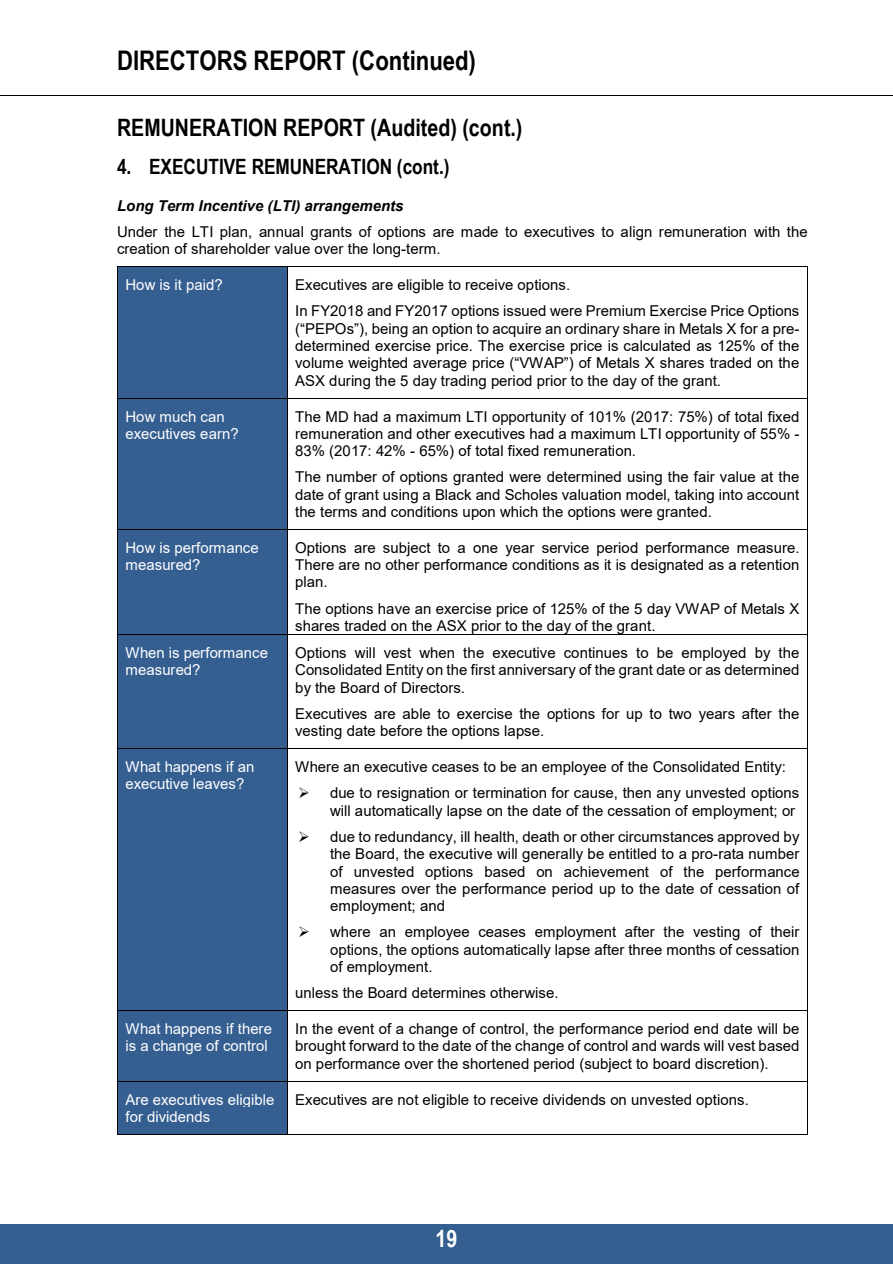
<style>
.page{position:relative;width:893px;height:1264px;background:#fff}
.page>*{position:absolute;margin:0;border:0;box-sizing:border-box;transform-origin:0 0}
.t1{font:700 27px "Arial Narrow";color:#000}
.t2{font:700 24px "Arial Narrow";color:#000}
.t3{font:700 24px "Arial Narrow";color:#fff}
.t4{font:700 21px "Arial Narrow";color:#000}
.t5{font:15px/17.2px "Arial";color:#000;text-align:justify}
.t6{font:15px/17.2px "Arial";color:#fff}
.t7{font:italic 700 15px "Arial";letter-spacing:.005em;color:#000}
</style>
<div class="page">
<div style="left:0;top:1223px;width:893px;height:28px;background:#365f91"></div>
<div style="left:0;top:1251px;width:893px;height:12px;background:#365f91"></div>
<hr style="left:0;top:95px;width:893px;height:1px;background:#000">
<div style="left:118px;top:267px;width:169px;height:131px;background:#365f91"></div>
<hr style="left:118px;top:266px;width:169px;height:1px;background:#000">
<hr style="left:287px;top:266px;width:520px;height:1px;background:#000">
<hr style="left:117px;top:267px;width:1px;height:131px;background:#000">
<hr style="left:287px;top:267px;width:1px;height:131px;background:#000">
<hr style="left:807px;top:267px;width:1px;height:131px;background:#000">
<div style="left:118px;top:398px;width:169px;height:131px;background:#365f91"></div>
<hr style="left:118px;top:398px;width:169px;height:1px;background:#000">
<hr style="left:287px;top:398px;width:520px;height:1px;background:#000">
<hr style="left:117px;top:398px;width:1px;height:131px;background:#000">
<hr style="left:287px;top:398px;width:1px;height:131px;background:#000">
<hr style="left:807px;top:398px;width:1px;height:131px;background:#000">
<div style="left:118px;top:530px;width:169px;height:104px;background:#365f91"></div>
<hr style="left:118px;top:529px;width:169px;height:1px;background:#000">
<hr style="left:287px;top:529px;width:520px;height:1px;background:#000">
<hr style="left:117px;top:530px;width:1px;height:104px;background:#000">
<hr style="left:287px;top:530px;width:1px;height:104px;background:#000">
<hr style="left:807px;top:530px;width:1px;height:104px;background:#000">
<div style="left:118px;top:634px;width:169px;height:114px;background:#365f91"></div>
<hr style="left:118px;top:634px;width:169px;height:1px;background:#000">
<hr style="left:287px;top:634px;width:520px;height:1px;background:#000">
<hr style="left:117px;top:634px;width:1px;height:114px;background:#000">
<hr style="left:287px;top:634px;width:1px;height:114px;background:#000">
<hr style="left:807px;top:634px;width:1px;height:114px;background:#000">
<div style="left:118px;top:749px;width:169px;height:260px;background:#365f91"></div>
<hr style="left:118px;top:748px;width:169px;height:1px;background:#000">
<hr style="left:287px;top:748px;width:520px;height:1px;background:#000">
<hr style="left:117px;top:748px;width:1px;height:261px;background:#000">
<hr style="left:287px;top:748px;width:1px;height:261px;background:#000">
<hr style="left:807px;top:748px;width:1px;height:261px;background:#000">
<div style="left:118px;top:1010px;width:169px;height:70px;background:#365f91"></div>
<hr style="left:118px;top:1009px;width:169px;height:1px;background:#000">
<hr style="left:287px;top:1009px;width:520px;height:1px;background:#000">
<hr style="left:117px;top:1010px;width:1px;height:70px;background:#000">
<hr style="left:287px;top:1010px;width:1px;height:70px;background:#000">
<hr style="left:807px;top:1010px;width:1px;height:70px;background:#000">
<div style="left:118px;top:1081px;width:169px;height:52px;background:#365f91"></div>
<hr style="left:118px;top:1080px;width:169px;height:1px;background:#000">
<hr style="left:287px;top:1080px;width:520px;height:1px;background:#000">
<hr style="left:117px;top:1081px;width:1px;height:52px;background:#000">
<hr style="left:118px;top:1133px;width:169px;height:1px;background:#000">
<hr style="left:287px;top:1081px;width:1px;height:52px;background:#000">
<hr style="left:287px;top:1133px;width:520px;height:1px;background:#000">
<hr style="left:807px;top:1081px;width:1px;height:52px;background:#000">
<p class="t1" style="left:117px;top:40px;width:360px">DIRECTORS REPORT (Continued)</p>
<p class="t2" style="left:117px;top:109px;width:407px">REMUNERATION REPORT (Audited) (cont.)</p>
<p class="t4" style="left:117px;top:151px;width:334px">4. EXECUTIVE REMUNERATION (cont.)</p>
<p class="t7" style="left:117px;top:195px;width:288px">Long Term Incentive (LTI) arrangements</p>
<p class="t5" style="left:117px;top:223px;width:692px">Under the LTI plan, annual grants of options are made to executives to align remuneration with the creation of shareholder value over the long-term.</p>
<p class="t6" style="left:125px;top:276px;width:99px">How is it paid?</p>
<p class="t5" style="left:295px;top:276px;width:277px">Executives are eligible to receive options.</p>
<p class="t5" style="left:295px;top:302px;width:506px">In FY2018 and FY2017 options issued were Premium Exercise Price Options (“PEPOs”), being an option to acquire an ordinary share in Metals X for a pre&shy;determined exercise price. The exercise price is calculated as 125% of the volume weighted average price (“VWAP”) of Metals X shares traded on the ASX during the 5 day trading period prior to the day of the grant.</p>
<p class="t6" style="left:125px;top:407px;width:115px">How much can executives earn?</p>
<p class="t5" style="left:295px;top:407px;width:506px">The MD had a maximum LTI opportunity of 101% (2017: 75%) of total fixed remuneration and other executives had a maximum LTI opportunity of 55% - 83% (2017: 42% - 65%) of total fixed remuneration.</p>
<p class="t5" style="left:295px;top:468px;width:506px">The number of options granted were determined using the fair value at the date of grant using a Black and Scholes valuation model, taking into account the terms and conditions upon which the options were granted.</p>
<p class="t6" style="left:125px;top:539px;width:135px">How is performance measured?</p>
<p class="t5" style="left:295px;top:539px;width:506px">Options are subject to a one year service period performance measure.<br>There are no other performance conditions as it is designated as a retention plan.</p>
<p class="t5" style="left:295px;top:599px;width:506px">The options have an exercise price of 125% of the 5 day VWAP of Metals X shares traded on the ASX prior to the day of the grant.</p>
<p class="t6" style="left:125px;top:644px;width:144px">When is performance measured?</p>
<p class="t5" style="left:295px;top:644px;width:506px">Options will vest when the executive continues to be employed by the Consolidated Entity on the first anniversary of the grant date or as determined by the Board of Directors.</p>
<p class="t5" style="left:295px;top:704px;width:506px">Executives are able to exercise the options for up to two years after the vesting date before the options lapse.</p>
<p class="t6" style="left:125px;top:757px;width:131px">What happens if an executive leaves?</p>
<p class="t5" style="left:295px;top:758px;width:492px">Where an executive ceases to be an employee of the Consolidated Entity:</p>
<p class="t5" style="left:298px;top:784px;width:503px;text-align:right">➢ due to resignation or termination for cause, then any unvested options will automatically lapse on the date of the cessation of employment; or</p>
<p class="t5" style="left:330px;top:827px;width:471px;text-indent:-32px">➢ due to redundancy, ill health, death or other circumstances approved by the Board, the executive will generally be entitled to a pro-rata number of unvested options based on achievement of the performance measures over the performance period up to the date of cessation of employment; and</p>
<p class="t5" style="left:330px;top:923px;width:471px;text-indent:-32px">➢ where an employee ceases employment after the vesting of their options, the options automatically lapse after three months of cessation of employment.</p>
<p class="t5" style="left:295px;top:983px;width:265px">unless the Board determines otherwise.</p>
<p class="t6" style="left:125px;top:1019px;width:148px">What happens if there is a change of control</p>
<p class="t5" style="left:295px;top:1019px;width:506px">In the event of a change of control, the performance period end date will be brought forward to the date of the change of control and wards will vest based on performance over the shortened period (subject to board discretion).</p>
<p class="t6" style="left:125px;top:1090px;width:151px">Are executives eligible for dividends</p>
<p class="t5" style="left:295px;top:1090px;width:455px">Executives are not eligible to receive dividends on unvested options.</p>
<h2 class="t3" style="left:436px;top:1219px;width:23px">19</h2>
</div>
